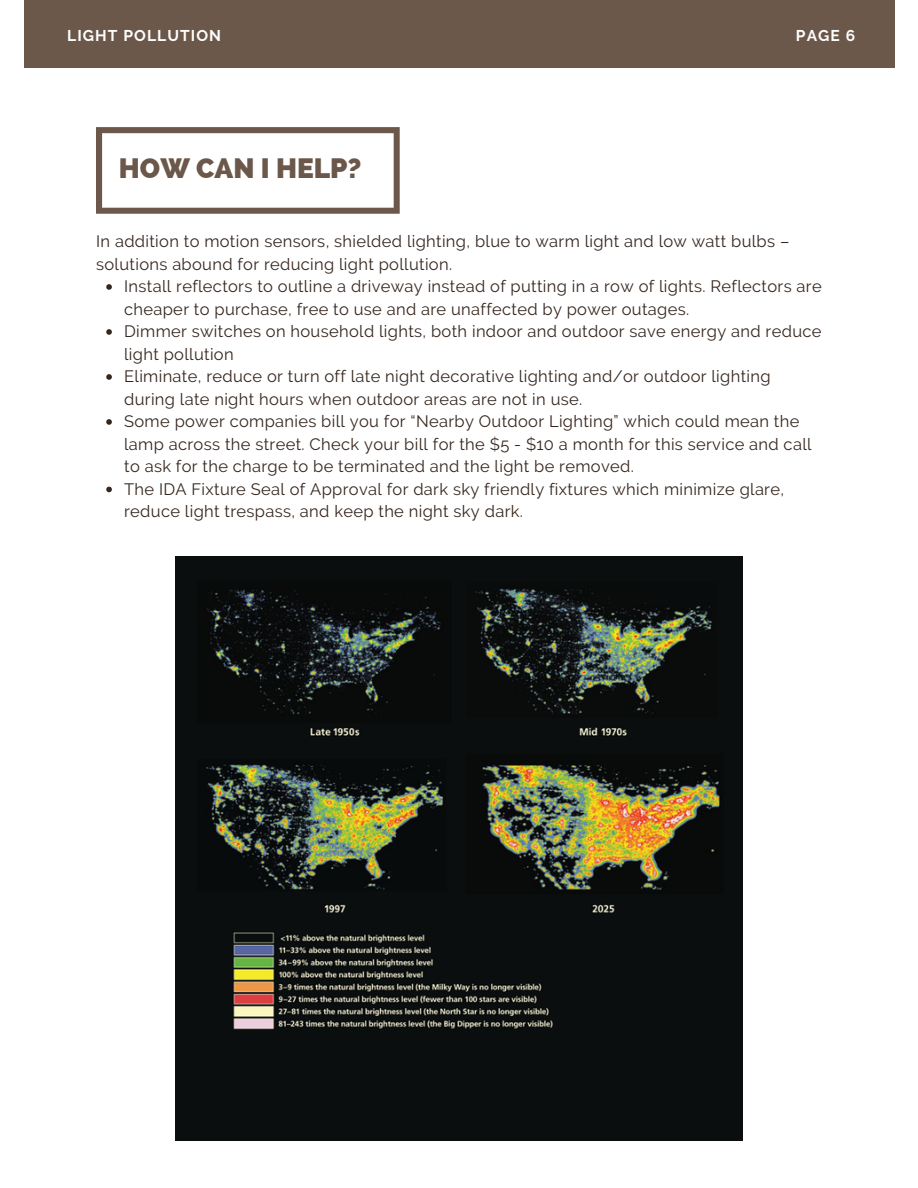
<style>
.page{position:relative;width:918px;height:1188px;background:#fff}
.page>*{position:absolute;margin:0;border:0;box-sizing:border-box;transform-origin:0 0}
.t1{font:800 28.05px "Raleway";color:#6b584a}
.t2{font:16.5px/22.5px "Raleway";letter-spacing:.02em;color:#36271e}
.t3{font:700 15.6px "Raleway";letter-spacing:.07em;color:#fdfdfc}
</style>
<div class="page">
<svg style="left:96px;top:127px;width:304px;height:87px"></svg>
<div style="left:24px;top:0;width:871px;height:68px;background:#6b584a"></div>
<img style="left:175px;top:557px;width:567px;height:584px">
<svg style="left:106px;top:284px;width:6px;height:6px"></svg>
<svg style="left:106px;top:329px;width:6px;height:6px"></svg>
<svg style="left:106px;top:374px;width:6px;height:6px"></svg>
<svg style="left:106px;top:419px;width:6px;height:6px"></svg>
<svg style="left:106px;top:487px;width:6px;height:5px"></svg>
<p class="t3" style="left:67px;top:27px;width:156px">LIGHT POLLUTION</p>
<p class="t3" style="left:796px;top:27px;width:61px">PAGE 6</p>
<p class="t1" style="left:119px;top:151px;width:244px">HOW CAN I HELP?</p>
<p class="t2" style="left:96px;top:230px;width:695px">In addition to motion sensors, shielded lighting, blue to warm light and low watt bulbs – solutions abound for reducing light pollution.</p>
<p class="t2" style="left:124px;top:275px;width:699px">Install reflectors to outline a driveway instead of putting in a row of lights. Reflectors are cheaper to purchase, free to use and are unaffected by power outages.</p>
<p class="t2" style="left:124px;top:320px;width:699px">Dimmer switches on household lights, both indoor and outdoor save energy and reduce light pollution</p>
<p class="t2" style="left:124px;top:365px;width:648px">Eliminate, reduce or turn off late night decorative lighting and/or outdoor lighting during late night hours when outdoor areas are not in use.</p>
<p class="t2" style="left:124px;top:410px;width:689px">Some power companies bill you for “Nearby Outdoor Lighting” which could mean the lamp across the street. Check your bill for the $5 - $10 a month for this service and call to ask for the charge to be terminated and the light be removed.</p>
<p class="t2" style="left:124px;top:477px;width:661px">The IDA Fixture Seal of Approval for dark sky friendly fixtures which minimize glare, reduce light trespass, and keep the night sky dark.</p>
</div>
